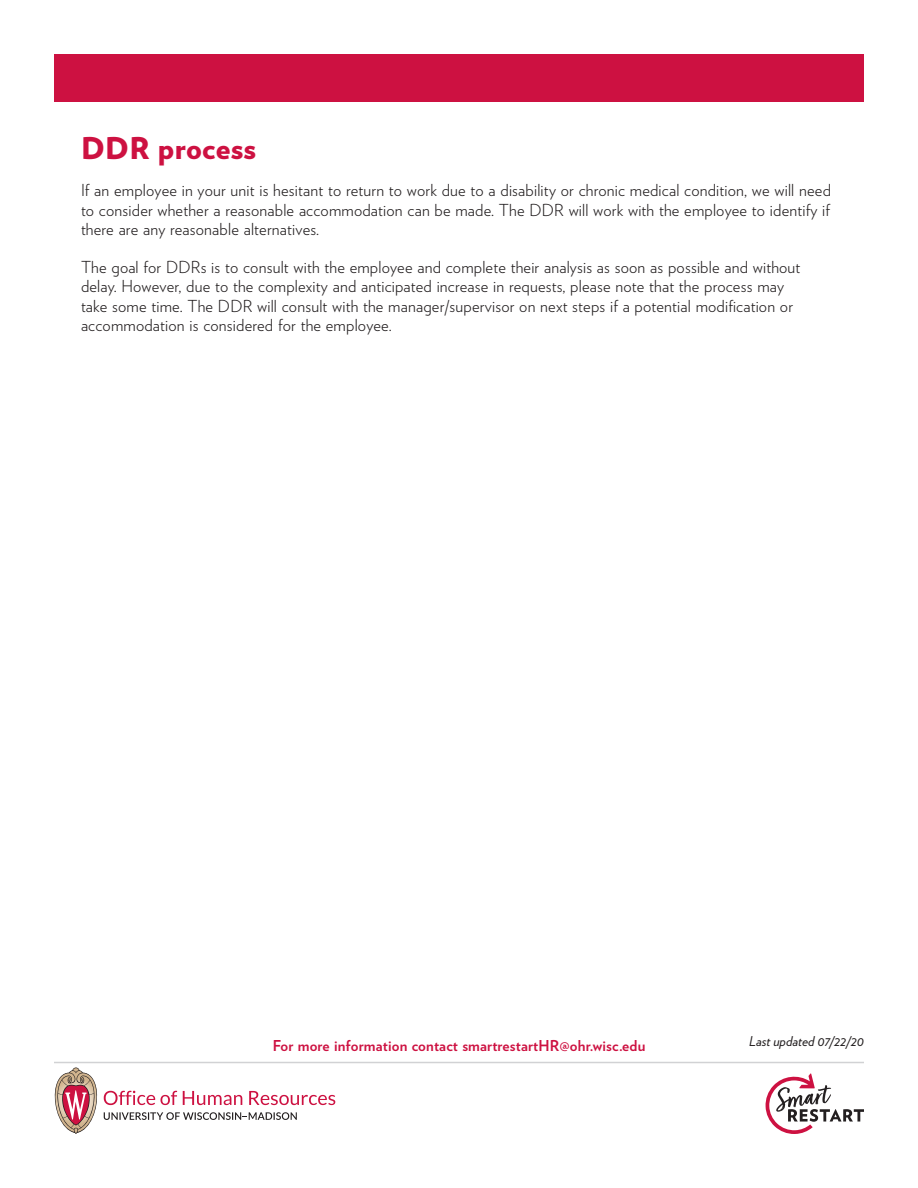
<style>
.page{position:relative;width:918px;height:1188px;background:#fff}
.page>*{position:absolute;margin:0;border:0;box-sizing:border-box;transform-origin:0 0}
.t1{font:900 30px "Verlag";letter-spacing:.01em;color:#cd1141}
.T1_Drop{font:300 16.5px/19.5px "Verlag";letter-spacing:.01em;color:#231f20;text-align:justify}
.t2{font:700 15px "Verlag";letter-spacing:.01em;color:#cd1141}
.t3{font:italic 13.5px "Verlag";color:#231f20}
</style>
<div class="page">
<svg style="left:765px;top:1073px;width:99px;height:61px"></svg>
<hr style="left:54px;top:1062px;width:810px;height:1px;background:#d1d2d4">
<div style="left:54px;top:54px;width:810px;height:47px;background:#cd1141"></div>
<svg style="left:54px;top:1068px;width:43px;height:66px"></svg>
<svg style="left:104px;top:1112px;width:193px;height:8px"></svg>
<svg style="left:104px;top:1091px;width:73px;height:14px"></svg>
<svg style="left:183px;top:1091px;width:59px;height:14px"></svg>
<svg style="left:249px;top:1091px;width:86px;height:14px"></svg>
<h1 class="t1" style="left:81px;top:123px;width:177px">DDR process</h1>
<p class="T1_Drop" style="left:81px;top:180px;width:752px">If an employee in your unit is hesitant to return to work due to a disability or chronic medical condition, we will need to consider whether a reasonable accommodation can be made. The DDR will work with the employee to identify if there are any reasonable alternatives.</p>
<p class="T1_Drop" style="left:81px;top:256px;width:721px;text-align:left">The goal for DDRs is to consult with the employee and complete their analysis as soon as possible and without delay. However, due to the complexity and anticipated increase in requests, please note that the process may take some time. The DDR will consult with the manager/supervisor on next steps if a potential modification or accommodation is considered for the employee.</p>
<p class="t2" style="left:273px;top:1034px;width:374px">For more information contact smartrestartHR@ohr.wisc.edu</p>
<p class="t3" style="left:749px;top:1031px;width:116px">Last updated 07/22/20</p>
</div>
